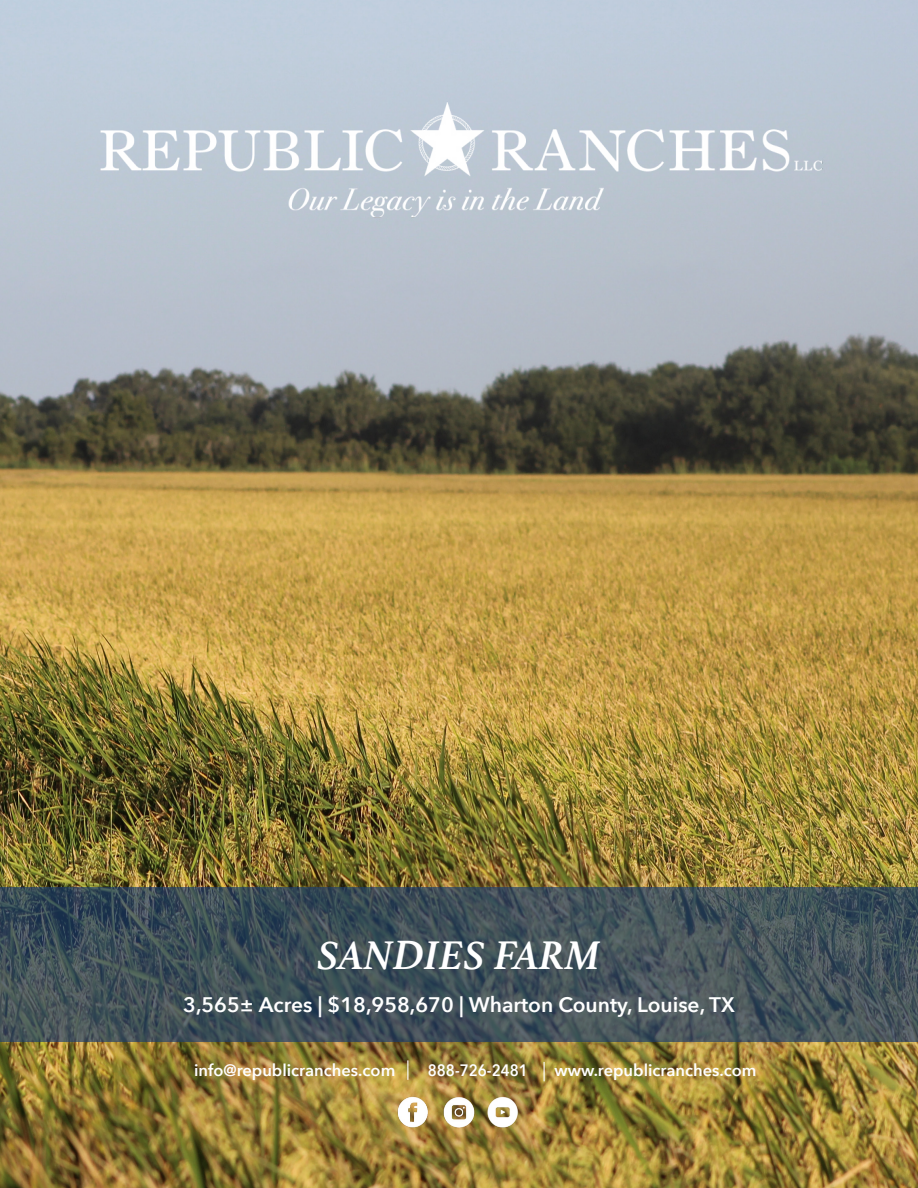
<style>
.page{position:relative;width:918px;height:1188px;background:#fff}
.page>*{position:absolute;margin:0;border:0;box-sizing:border-box;transform-origin:0 0}
.t1{font:italic 700 42px "Athelas";color:#fff}
.t2{font:600 21px "Avenir Next";color:#fff}
.t3{font:600 16.5px "Avenir Next";color:#fff}
.t4{font:600 16.5px "Avenir Next";color:#fff;scale:.9 1}
</style>
<div class="page">
<img style="left:0;top:0;width:918px;height:1188px">
<img style="left:387px;top:1097px;width:49px;height:33px">
<img style="left:434px;top:1095px;width:92px;height:34px">
<svg style="left:0;top:888px;width:918px;height:154px;background:#415159"></svg>
<svg style="left:407px;top:1060px;width:1px;height:20px"></svg>
<svg style="left:544px;top:1062px;width:1px;height:19px"></svg>
<img style="left:80px;top:82px;width:756px;height:150px">
<h1 class="t1" style="left:317px;top:922px;width:286px">SANDIES FARM</h1>
<p class="t2" style="left:183px;top:987px;width:553px">3,565± Acres | $18,958,670 | Wharton County, Louise, TX</p>
<p class="t3" style="left:194px;top:1056px;width:203px">info@republicranches.com</p>
<p class="t4" style="left:428px;top:1056px;width:113px">888-726-2481</p>
<p class="t3" style="left:554px;top:1056px;width:204px">www.republicranches.com</p>
</div>
